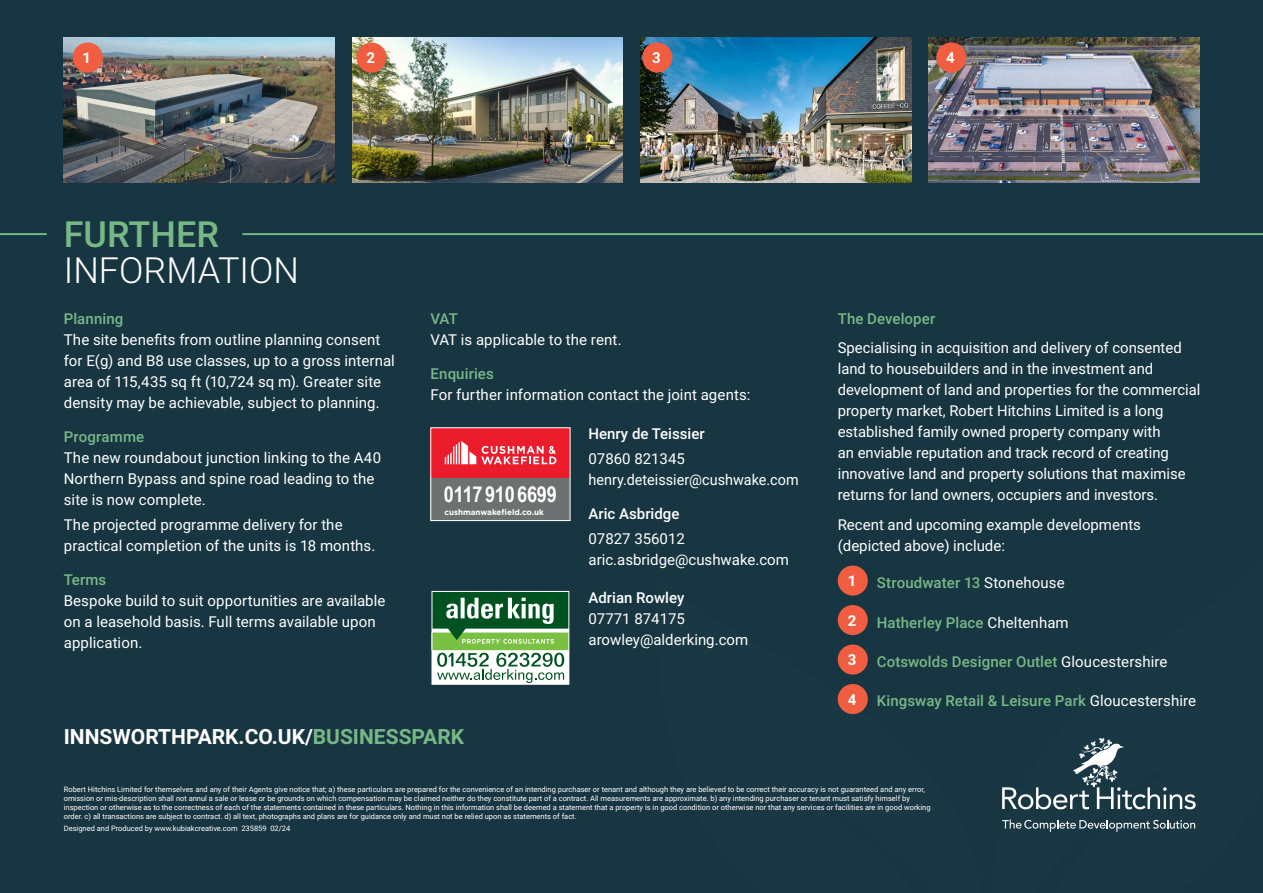
<style>
.page{position:relative;width:1263px;height:893px;background:#183642}
.page>*{position:absolute;margin:0;border:0;box-sizing:border-box;transform-origin:0 0}
.t1{font:300 36px "Roboto";color:#fff}
.t2{font:500 36px "Roboto";color:#77b887}
.t3{font:700 22.05px "Arial Narrow";letter-spacing:-.01em;color:#fff}
.t4{font:700 21px "Roboto";color:#fff}
.t5{font:15px/21px "Roboto";color:#fff}
.t6{font:500 15px "Roboto";letter-spacing:.01em;color:#77b887}
.t7{font:500 15px "Roboto";color:#fff}
.t8{font:700 15px "Roboto";color:#fff}
.t9{font:700 8.1px "Gotham";color:#fff}
.t10{font:7.5px/9px "Roboto";color:#fff}
.s1{color:#77b887}
.s2{font-weight:400;color:#fff}
</style>
<div class="page">
<hr style="left:0;top:233px;width:47px;height:2px;background:#77b887">
<svg style="left:1002px;top:738px;width:193px;height:71px"></svg>
<svg style="left:1002px;top:819px;width:193px;height:13px"></svg>
<img style="left:64px;top:37px;width:271px;height:146px">
<img style="left:640px;top:37px;width:271px;height:146px">
<img style="left:352px;top:37px;width:271px;height:146px">
<img style="left:928px;top:37px;width:271px;height:146px">
<div style="left:431px;top:428px;width:139px;height:93px;background:#eb1d2d"></div>
<svg style="left:445px;top:441px;width:111px;height:23px"></svg>
<div style="left:431px;top:478px;width:139px;height:43px;background:#6e7171"></div>
<div style="left:430px;top:427px;width:140px;height:94px;border:1px solid #fff"></div>
<svg style="left:434px;top:593px;width:133px;height:90px;background:#7fad83"></svg>
<div style="left:432px;top:591px;width:137px;height:94px;border:1px solid #fff"></div>
<div style="left:73px;top:43px;width:30px;height:30px;background:#f15d40;border-radius:50%"></div>
<div style="left:356px;top:43px;width:30px;height:30px;background:#f15d40;border-radius:50%"></div>
<div style="left:642px;top:43px;width:30px;height:30px;background:#f15d40;border-radius:50%"></div>
<div style="left:936px;top:43px;width:30px;height:30px;background:#f15d40;border-radius:50%"></div>
<hr style="left:242px;top:233px;width:1021px;height:2px;background:#77b887">
<div style="left:838px;top:566px;width:30px;height:30px;background:#f15d40;border-radius:50%"></div>
<div style="left:838px;top:605px;width:30px;height:30px;background:#f15d40;border-radius:50%"></div>
<div style="left:838px;top:644px;width:30px;height:31px;background:#f15d40;border-radius:50%"></div>
<div style="left:838px;top:684px;width:30px;height:30px;background:#f15d40;border-radius:50%"></div>
<p class="t8" style="left:83px;top:47px;width:10px">1</p>
<p class="t8" style="left:366px;top:47px;width:10px">2</p>
<p class="t8" style="left:652px;top:47px;width:10px">3</p>
<p class="t8" style="left:946px;top:47px;width:10px">4</p>
<h1 class="t2" style="left:64px;top:209px;width:157px">FURTHER</h1>
<h1 class="t1" style="left:64px;top:245px;width:237px">INFORMATION</h1>
<p class="t6" style="left:64px;top:308px;width:61px">Planning</p>
<p class="t5" style="left:64px;top:328px;width:333px">The site benefits from outline planning consent for E(g) and B8 use classes, up to a gross internal area of 115,435 sq ft (10,724 sq m). Greater site density may be achievable, subject to planning.</p>
<p class="t6" style="left:64px;top:426px;width:82px">Programme</p>
<p class="t5" style="left:64px;top:446px;width:319px">The new roundabout junction linking to the A40<br>Northern Bypass and spine road leading to the site is now complete.</p>
<p class="t5" style="left:64px;top:513px;width:313px">The projected programme delivery for the practical completion of the units is 18 months.</p>
<p class="t6" style="left:64px;top:569px;width:44px">Terms</p>
<p class="t5" style="left:64px;top:589px;width:323px">Bespoke build to suit opportunities are available on a leasehold basis. Full terms available upon application.</p>
<p class="t6" style="left:431px;top:308px;width:29px">VAT</p>
<p class="t5" style="left:431px;top:328px;width:193px">VAT is applicable to the rent.</p>
<p class="t6" style="left:431px;top:363px;width:65px">Enquiries</p>
<p class="t5" style="left:431px;top:383px;width:321px">For further information contact the joint agents:</p>
<h2 class="t3" style="left:444px;top:477px;width:114px">01179106699</h2>
<p class="t9" style="left:444px;top:507px;width:101px">cushmanwakefield.co.uk</p>
<p class="t7" style="left:588px;top:423px;width:118px">Henry de Teissier</p>
<p class="t5" style="left:588px;top:447px;width:212px">07860 821345 henry.deteissier@cushwake.com</p>
<p class="t7" style="left:588px;top:503px;width:92px">Aric Asbridge</p>
<p class="t5" style="left:588px;top:527px;width:202px">07827 356012 aric.asbridge@cushwake.com</p>
<p class="t7" style="left:588px;top:587px;width:97px">Adrian Rowley</p>
<p class="t5" style="left:588px;top:607px;width:161px">07771 874175 arowley@alderking.com</p>
<h3 class="t4" style="left:64px;top:721px;width:402px">INNSWORTHPARK.CO.UK/<span class="s1">BUSINESSPARK</span></h3>
<p class="t6" style="left:838px;top:308px;width:99px">The Developer</p>
<p class="t5" style="left:838px;top:337px;width:364px">Specialising in acquisition and delivery of consented land to housebuilders and in the investment and development of land and properties for the commercial property market, Robert Hitchins Limited is a long established family owned property company with<br>an enviable reputation and track record of creating innovative land and property solutions that maximise returns for land owners, occupiers and investors.</p>
<p class="t5" style="left:838px;top:513px;width:305px">Recent and upcoming example developments (depicted above) include:</p>
<p class="t8" style="left:848px;top:570px;width:10px">1</p>
<p class="t8" style="left:848px;top:610px;width:10px">2</p>
<p class="t8" style="left:848px;top:649px;width:10px">3</p>
<p class="t8" style="left:848px;top:689px;width:10px">4</p>
<p class="t6" style="left:877px;top:572px;width:189px">Stroudwater 13 <span class="s2">Stonehouse</span></p>
<p class="t6" style="left:877px;top:612px;width:194px">Hatherley Place <span class="s2">Cheltenham</span></p>
<p class="t6" style="left:877px;top:651px;width:292px">Cotswolds Designer Outlet <span class="s2">Gloucestershire</span></p>
<p class="t6" style="left:877px;top:690px;width:321px">Kingsway Retail &amp; Leisure Park <span class="s2">Gloucestershire</span></p>
<p class="t10" style="left:64px;top:784px;width:868px">Robert Hitchins Limited for themselves and any of their Agents give notice that; a) these particulars are prepared for the convenience of an intending purchaser or tenant and although they are believed to be correct their accuracy is not guaranteed and any error, omission or mis-description shall not annul a sale or lease or be grounds on which compensation may be claimed neither do they constitute part of a contract. All measurements are approximate. b) any intending purchaser or tenant must satisfy himself by inspection or otherwise as to the correctness of each of the statements contained in these particulars. Nothing in this information shall be deemed a statement that a property is in good condition or otherwise nor that any services or facilities are in good working order. c) all transactions are subject to contract. d) all text, photographs and plans are for guidance only and must not be relied upon as statements of fact.</p>
<p class="t10" style="left:64px;top:823px;width:228px">Designed and Produced by www.kubiakcreative.com 235859 02/24</p>
</div>
